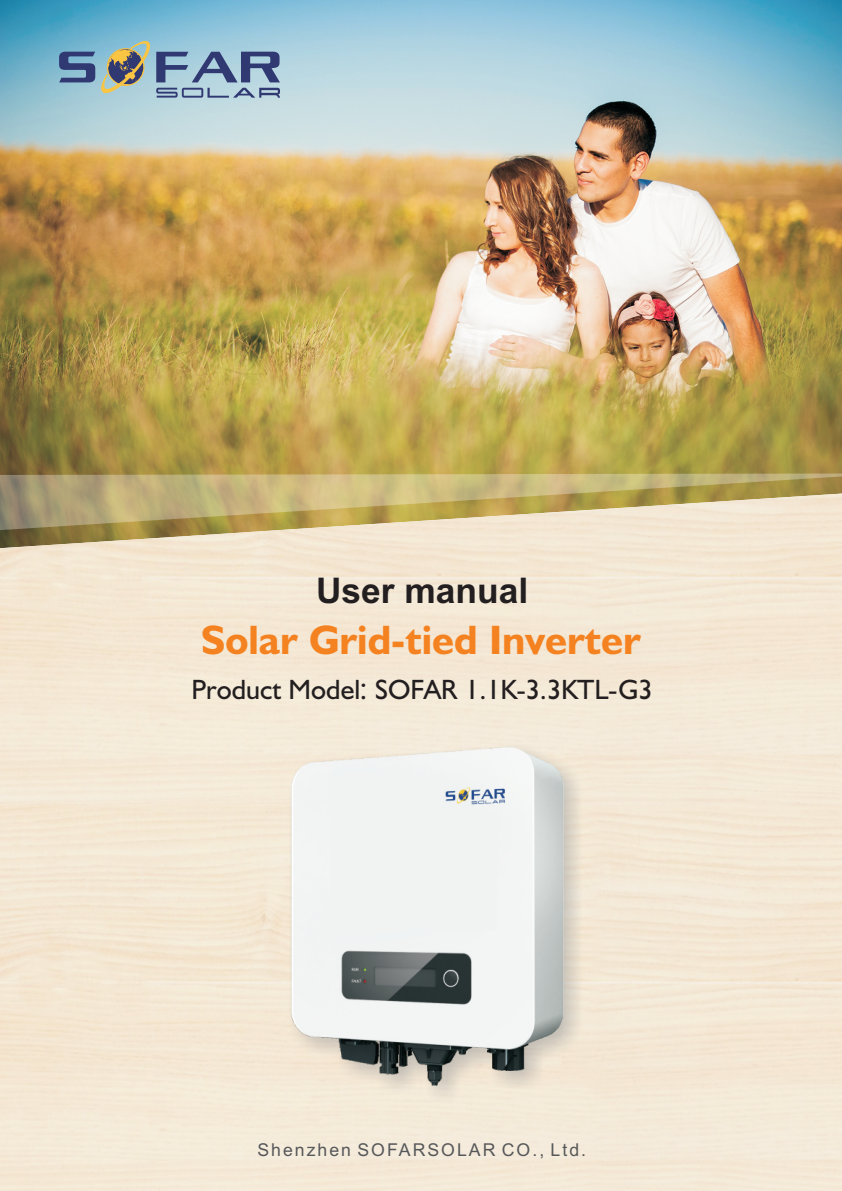
<style>
.page{position:relative;width:842px;height:1191px;background:#fff}
.page>*{position:absolute;margin:0;border:0;box-sizing:border-box;transform-origin:0 0}
.t1{font:700 41.2px "Humanist 521 BT";color:#f58220}
.t2{font:700 35.4px "Arial";color:#231f20}
.t3{font:28px "Humanist 521 BT";color:#231f20}
.t4{font:17.6px "Arial";letter-spacing:.115em;color:#57585a}
.s1{font-family:"Microsoft Ya Hei"}
</style>
<div class="page">
<img style="left:0;top:0;width:842px;height:473px">
<svg style="left:0;top:473px;width:842px;height:20px;background:#bead73"></svg>
<img style="left:0;top:493px;width:842px;height:698px">
<svg style="left:101px;top:41px;width:49px;height:52px;background:#98a296"></svg>
<svg style="left:59px;top:52px;width:36px;height:30px"></svg>
<svg style="left:156px;top:52px;width:124px;height:30px;background:#738aac"></svg>
<svg style="left:156px;top:88px;width:124px;height:10px"></svg>
<div style="left:279px;top:735px;width:317px;height:377px;background:#f4ead8"></div>
<img style="left:281px;top:747px;width:296px;height:346px">
<p class="t2" style="left:316px;top:577px;width:214px">User manual</p>
<h1 class="t1" style="left:201px;top:623px;width:442px">Solar Grid-tied Inverter</h1>
<p class="t3" style="left:192px;top:677px;width:462px">Product Model<span class="s1">:</span> SOFAR 1.1K-3.3KTL-G3</p>
<p class="t4" style="left:257px;top:1143px;width:330px">Shenzhen SOFARSOLAR CO., Ltd.</p>
</div>
